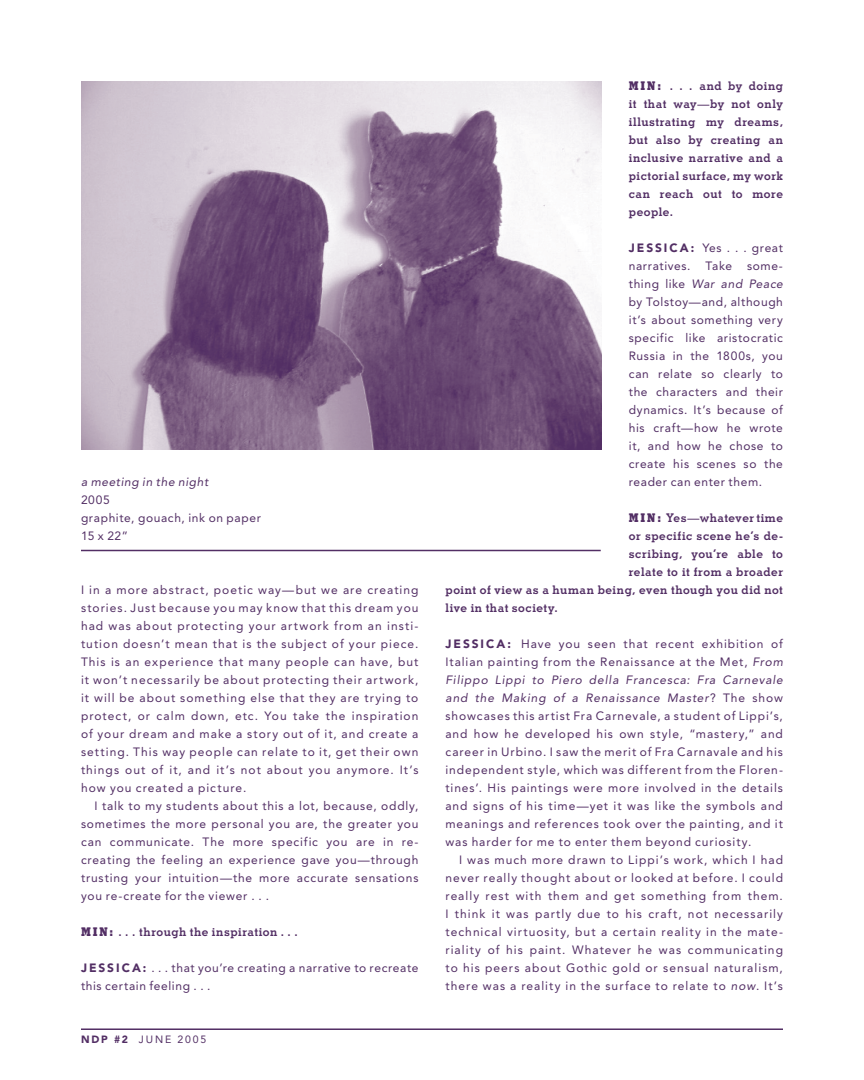
<style>
.page{position:relative;width:864px;height:1080px;background:#fff}
.page>*{position:absolute;margin:0;border:0;box-sizing:border-box;transform-origin:0 0}
.avenir{font:12px/18px "Avenir";letter-spacing:.065em;color:#522e64;text-align:justify}
.stymie{font:700 12px/18px "Stymie BT";letter-spacing:.045em;color:#522e64;text-align:justify}
.avenir-2{font:italic 12px "Avenir";letter-spacing:.05em;color:#522e64}
.t1{font:10.5px "Avenir";letter-spacing:.175em;color:#522e64}
.s1{font-weight:800}
.s2{font-weight:900}
.s3{font-style:italic}
</style>
<div class="page">
<hr style="left:81px;top:1028px;width:702px;height:2px;background:#522e64">
<img style="left:81px;top:81px;width:521px;height:368px">
<hr style="left:81px;top:550px;width:520px;height:1px;background:#522e64">
<p class="avenir-2" style="left:81px;top:475px;width:129px">a meeting in the night</p>
<p class="avenir" style="left:81px;top:491px;width:30px">2005</p>
<p class="avenir" style="left:81px;top:509px;width:181px">graphite, gouach, ink on paper</p>
<p class="avenir" style="left:81px;top:527px;width:49px">1 5 x 22”</p>
<p class="avenir" style="left:81px;top:581px;width:339px">I in a more abstract, poetic way—but we are creating stories. Just because you may know that this dream you had was about protecting your artwork from an insti&shy;tution doesn’t mean that is the subject of your piece.<br>This is an experience that many people can have, but it won’t necessarily be about protecting their artwork, it will be about something else that they are trying to protect, or calm down, etc. You take the inspiration of your dream and make a story out of it, and create a setting. This way people can relate to it, get their own things out of it, and it’s not about you anymore. It’s how you created a picture.</p>
<p class="avenir" style="left:81px;top:797px;width:339px;text-indent:14px">I talk to my students about this a lot, because, oddly, sometimes the more personal you are, the greater you can communicate. The more specific you are in re&shy;creating the feeling an experience gave you—through trusting your intuition—the more accurate sensations you re-create for the viewer . . .</p>
<p class="stymie" style="left:81px;top:923px;width:218px"><span class="s1">MIN:</span> . . . through the inspiration . . .</p>
<p class="avenir" style="left:81px;top:959px;width:339px"><span class="s2">J E SS I C A :</span> . . . that you’re creating a narrative to recreate this certain feeling . . .</p>
<p class="t1" style="left:81px;top:1034px;width:127px"><span class="s2">ND P #2</span> JUNE 2005</p>
<p class="stymie" style="left:629px;top:77px;width:156px"><span class="s1">MIN:</span> . . . and by doing it that way—by not only illustrating my dreams, but also by creating an inclusive narrative and a pictorial surface, my work can reach out to more people.</p>
<p class="avenir" style="left:629px;top:239px;width:156px"><span class="s2">JESSICA:</span> Yes . . . great narratives.</p>
<p class="avenir" style="left:706px;top:257px;width:28px">Take</p>
<p class="avenir" style="left:629px;top:257px;width:156px;text-indent:118px">some&shy;thing like <span class="s3">War and Peace </span>by Tolstoy—and, although it’s about something very specific like aristocratic Russia in the 1 800s, you can relate so clearly to the characters and their dynamics. It’s because of his craft—how he wrote it, and how he chose to create his scenes so the reader can enter them.</p>
<p class="stymie" style="left:629px;top:509px;width:156px"><span class="s1">MIN:</span> Yes—whatever time</p>
<p class="stymie" style="left:629px;top:527px;width:156px">or specific scene he’s de-</p>
<p class="stymie" style="left:629px;top:545px;width:156px">scribing, you’re able to</p>
<p class="stymie" style="left:629px;top:563px;width:156px">relate to it from a broader</p>
<p class="stymie" style="left:446px;top:581px;width:339px">point of view as a human being, even though you did not</p>
<p class="stymie" style="left:446px;top:599px;width:114px">live in that society.</p>
<p class="avenir" style="left:446px;top:635px;width:339px"><span class="s2">JESSICA:</span> Have you seen that recent exhibition of Italian painting from the Renaissance at the Met, <span class="s3">From Filippo Lippi to Piero della Francesca: Fra Carnevale and the Making of a Renaissance Master</span>? The show showcases this artist Fra Carnevale, a student of Lippi’s, and how he developed his own style, “mastery,” and career in Urbino. I saw the merit of Fra Carnavale and his independent style, which was different from the Floren&shy;tines’. His paintings were more involved in the details and signs of his time—yet it was like the symbols and meanings and references took over the painting, and it was harder for me to enter them beyond curiosity.</p>
<p class="avenir" style="left:446px;top:851px;width:339px;text-indent:14px">I was much more drawn to Lippi’s work, which I had never really thought about or looked at before. I could really rest with them and get something from them.<br>I think it was partly due to his craft, not necessarily technical virtuosity, but a certain reality in the mate&shy;riality of his paint. Whatever he was communicating to his peers about Gothic gold or sensual naturalism, there was a reality in the surface to relate to <span class="s3">now</span>. It’s</p>
</div>
